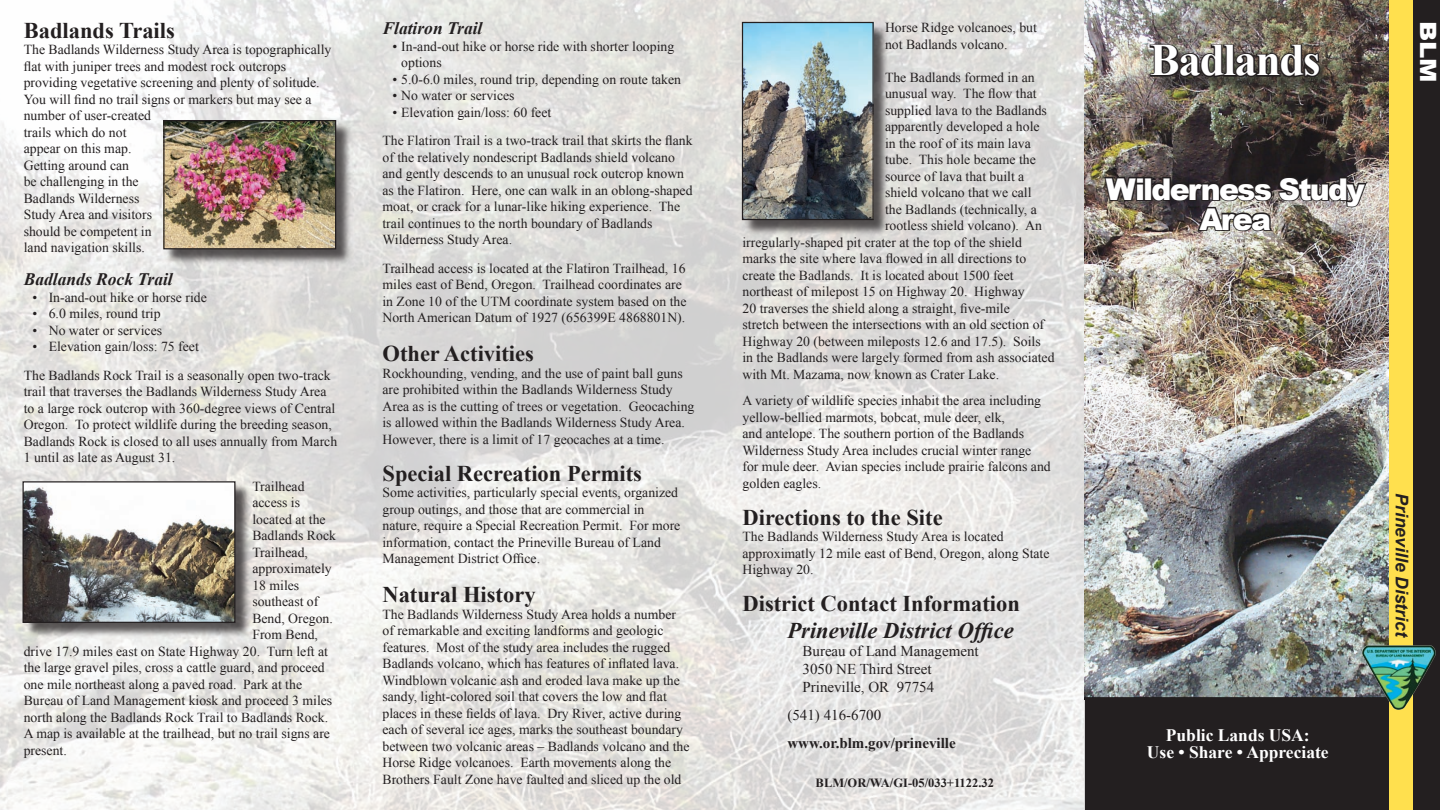
<style>
.page{position:relative;width:1440px;height:810px;background:#fff}
.page>*{position:absolute;margin:0;border:0;box-sizing:border-box;transform-origin:0 0}
.t1{font:700 45px "Times New Roman";letter-spacing:-.03em;color:#fff}
.t2{font:900 30px/30px "Arial";letter-spacing:-.06em;color:#fff;text-align:center}
.t3{font:700 22.5px "Times New Roman";color:#231f20}
.t4{font:italic 700 22.5px "Times New Roman";color:#231f20}
.t5{font:900 22.5px "Arial";color:#fff;scale:1.15 1}
.t6{font:700 17.5px/17.5px "Times New Roman";color:#fff;text-align:center}
.t7{font:italic 700 17.5px "Times New Roman";color:#231f20}
.t8{font:italic 700 17.5px "Arial";color:#231f20}
.t9{font:15px/18px "Times New Roman";color:#231f20}
.t10{font:700 15px "Times New Roman";color:#231f20}
.t11{font:13.75px/16.5px "Times New Roman";color:#231f20}
.t12{font:700 12.5px "Times New Roman";color:#231f20}
</style>
<div class="page">
<img style="left:0;top:0;width:1083px;height:810px">
<div style="left:23px;top:482px;width:229px;height:158px;background:#231f20;opacity:.75"></div>
<img style="left:25px;top:483px;width:208px;height:138px">
<div style="left:23px;top:481px;width:212px;height:142px;border:1px solid #231f20"></div>
<div style="left:743px;top:22px;width:148px;height:215px;background:#231f20;opacity:.75"></div>
<img style="left:744px;top:24px;width:128px;height:194px">
<div style="left:742px;top:22px;width:132px;height:198px;border:1px solid #231f20"></div>
<div style="left:164px;top:121px;width:189px;height:145px;background:#231f20;opacity:.75"></div>
<img style="left:165px;top:122px;width:169px;height:125px">
<div style="left:163px;top:120px;width:173px;height:129px;border:1px solid #231f20"></div>
<img style="left:1085px;top:0;width:355px;height:810px">
<div style="left:1389px;top:0;width:24px;height:810px;background:#ffe04e"></div>
<img style="left:1363px;top:646px;width:72px;height:63px">
<h3 class="t3" style="left:24px;top:15px;width:153px">Badlands Trails</h3>
<p class="t11" style="left:24px;top:41px;width:309px">The Badlands Wilderness Study Area is topographically flat with juniper trees and modest rock outcrops providing vegetative screening and plenty of solitude.<br>You will find no trail signs or markers but may see a number of user-created<br>trails which do not<br>appear on this map.<br>Getting around can<br>be challenging in the<br>Badlands Wilderness<br>Study Area and visitors<br>should be competent in<br>land navigation skills.</p>
<p class="t7" style="left:24px;top:267px;width:151px">Badlands Rock Trail</p>
<p class="t11" style="left:33px;top:289px;width:176px">• In-and-out hike or horse ride</p>
<p class="t11" style="left:33px;top:305px;width:130px">• 6.0 miles, round trip</p>
<p class="t11" style="left:33px;top:322px;width:131px">• No water or services</p>
<p class="t11" style="left:24px;top:332px;width:309px;line-height:28.5px;text-indent:9px">• Elevation gain/loss: 75 feet<br>The Badlands Rock Trail is a seasonally open two-track</p>
<p class="t11" style="left:24px;top:383px;width:315px">trail that traverses the Badlands Wilderness Study Area to a large rock outcrop with 360-degree views of Central Oregon. To protect wildlife during the breeding season, Badlands Rock is closed to all uses annually from March 1 until as late as August 31.</p>
<p class="t11" style="left:252px;top:478px;width:54px">Trailhead</p>
<p class="t11" style="left:252px;top:494px;width:49px">access is</p>
<p class="t11" style="left:252px;top:511px;width:75px">located at the</p>
<p class="t11" style="left:252px;top:527px;width:85px">Badlands Rock</p>
<p class="t11" style="left:252px;top:544px;width:57px">Trailhead,</p>
<p class="t11" style="left:252px;top:560px;width:81px">approximately</p>
<p class="t11" style="left:252px;top:577px;width:48px">18 miles</p>
<p class="t11" style="left:252px;top:593px;width:68px">southeast of</p>
<p class="t11" style="left:252px;top:610px;width:82px">Bend, Oregon.</p>
<p class="t11" style="left:252px;top:626px;width:67px">From Bend,</p>
<p class="t11" style="left:24px;top:643px;width:306px">drive 17.9 miles east on State Highway 20. Turn left at</p>
<p class="t11" style="left:24px;top:659px;width:303px">the large gravel piles, cross a cattle guard, and proceed</p>
<p class="t11" style="left:24px;top:676px;width:280px">one mile northeast along a paved road. Park at the</p>
<p class="t11" style="left:24px;top:692px;width:310px">Bureau of Land Management kiosk and proceed 3 miles</p>
<p class="t11" style="left:24px;top:709px;width:306px">north along the Badlands Rock Trail to Badlands Rock.</p>
<p class="t11" style="left:24px;top:725px;width:308px">A map is available at the trailhead, but no trail signs are</p>
<p class="t11" style="left:24px;top:742px;width:45px">present.</p>
<p class="t7" style="left:382px;top:16px;width:101px">Flatiron Trail</p>
<p class="t11" style="left:401px;top:38px;width:275px;text-indent:-9px">• In-and-out hike or horse ride with shorter looping options</p>
<p class="t11" style="left:393px;top:71px;width:290px">• 5.0-6.0 miles, round trip, depending on route taken</p>
<p class="t11" style="left:393px;top:87px;width:124px">• No water or services</p>
<p class="t11" style="left:383px;top:98px;width:312px;line-height:28.5px;text-indent:10px">• Elevation gain/loss: 60 feet<br>The Flatiron Trail is a two-track trail that skirts the flank</p>
<p class="t11" style="left:382px;top:149px;width:312px">of the relatively nondescript Badlands shield volcano and gently descends to an unusual rock outcrop known as the Flatiron. Here, one can walk in an oblong-shaped moat, or crack for a lunar-like hiking experience. The trail continues to the north boundary of Badlands Wilderness Study Area.</p>
<p class="t11" style="left:382px;top:260px;width:305px">Trailhead access is located at the Flatiron Trailhead, 16 miles east of Bend, Oregon. Trailhead coordinates are in Zone 10 of the UTM coordinate system based on the North American Datum of 1927 (656399E 4868801N).</p>
<h3 class="t3" style="left:382px;top:338px;width:153px">Other Activities</h3>
<p class="t11" style="left:382px;top:365px;width:313px">Rockhounding, vending, and the use of paint ball guns are prohibited within the Badlands Wilderness Study Area as is the cutting of trees or vegetation. Geocaching is allowed within the Badlands Wilderness Study Area.<br>However, there is a limit of 17 geocaches at a time.</p>
<h3 class="t3" style="left:382px;top:458px;width:261px">Special Recreation Permits</h3>
<p class="t11" style="left:382px;top:484px;width:299px">Some activities, particularly special events, organized group outings, and those that are commercial in nature, require a Special Recreation Permit. For more information, contact the Prineville Bureau of Land Management District Office.</p>
<h3 class="t3" style="left:382px;top:579px;width:155px">Natural History</h3>
<p class="t11" style="left:382px;top:606px;width:309px">The Badlands Wilderness Study Area holds a number of remarkable and exciting landforms and geologic features. Most of the study area includes the rugged Badlands volcano, which has features of inflated lava.<br>Windblown volcanic ash and eroded lava make up the sandy, light-colored soil that covers the low and flat places in these fields of lava. Dry River, active during each of several ice ages, marks the southeast boundary between two volcanic areas – Badlands volcano and the Horse Ridge volcanoes. Earth movements along the Brothers Fault Zone have faulted and sliced up the old</p>
<p class="t11" style="left:885px;top:19px;width:153px">Horse Ridge volcanoes, but not Badlands volcano.</p>
<p class="t11" style="left:885px;top:68px;width:151px">The Badlands formed in an</p>
<p class="t11" style="left:885px;top:85px;width:153px">unusual way. The flow that</p>
<p class="t11" style="left:885px;top:101px;width:163px">supplied lava to the Badlands</p>
<p class="t11" style="left:885px;top:118px;width:156px">apparently developed a hole</p>
<p class="t11" style="left:885px;top:134px;width:147px">in the roof of its main lava</p>
<p class="t11" style="left:885px;top:151px;width:152px">tube. This hole became the</p>
<p class="t11" style="left:885px;top:167px;width:141px">source of lava that built a</p>
<p class="t11" style="left:885px;top:184px;width:148px">shield volcano that we call</p>
<p class="t11" style="left:885px;top:200px;width:153px">the Badlands (technically, a</p>
<p class="t11" style="left:885px;top:217px;width:158px">rootless shield volcano). An</p>
<p class="t11" style="left:742px;top:233px;width:281px">irregularly-shaped pit crater at the top of the shield</p>
<p class="t11" style="left:742px;top:250px;width:285px">marks the site where lava flowed in all directions to</p>
<p class="t11" style="left:742px;top:266px;width:273px">create the Badlands. It is located about 1500 feet</p>
<p class="t11" style="left:742px;top:283px;width:284px">northeast of milepost 15 on Highway 20. Highway</p>
<p class="t11" style="left:742px;top:299px;width:269px">20 traverses the shield along a straight, five-mile</p>
<p class="t11" style="left:742px;top:316px;width:303px">stretch between the intersections with an old section of</p>
<p class="t11" style="left:742px;top:332px;width:300px">Highway 20 (between mileposts 12.6 and 17.5). Soils</p>
<p class="t11" style="left:742px;top:349px;width:314px">in the Badlands were largely formed from ash associated</p>
<p class="t11" style="left:742px;top:365px;width:258px">with Mt. Mazama, now known as Crater Lake.</p>
<p class="t11" style="left:742px;top:392px;width:310px">A variety of wildlife species inhabit the area including yellow-bellied marmots, bobcat, mule deer, elk,<br>and antelope. The southern portion of the Badlands Wilderness Study Area includes crucial winter range for mule deer. Avian species include prairie falcons and golden eagles.</p>
<h3 class="t3" style="left:742px;top:501px;width:202px">Directions to the Site</h3>
<p class="t11" style="left:742px;top:528px;width:309px">The Badlands Wilderness Study Area is located approximatly 12 mile east of Bend, Oregon, along State<br>Highway 20.</p>
<h3 class="t3" style="left:742px;top:588px;width:279px">District Contact Information</h3>
<h3 class="t4" style="left:788px;top:615px;width:228px">Prineville District Office</h3>
<p class="t9" style="left:802px;top:642px;width:178px">Bureau of Land Management<br>3050 NE Third Street<br>Prineville, OR 97754</p>
<p class="t9" style="left:788px;top:706px;width:95px">(541) 416-6700</p>
<p class="t10" style="left:788px;top:733px;width:170px">www.or.blm.gov/prineville</p>
<p class="t12" style="left:816px;top:774px;width:180px">BLM/OR/WA/GI-05/033+1122.32</p>
<h1 class="t1" style="left:1150px;top:29px;width:172px">Badlands</h1>
<h2 class="t2" style="left:1106px;top:173px;width:260px">Wilderness Study<br>Area</h2>
<h3 class="t5" style="left:1445px;top:21px;width:55px;rotate:90deg">BLM</h3>
<p class="t6" style="left:1147px;top:726px;width:183px">Public Lands USA:<br>Use • Share • Appreciate</p>
<p class="t8" style="left:1413px;top:493px;width:145px;rotate:90deg">Prineville District</p>
</div>
